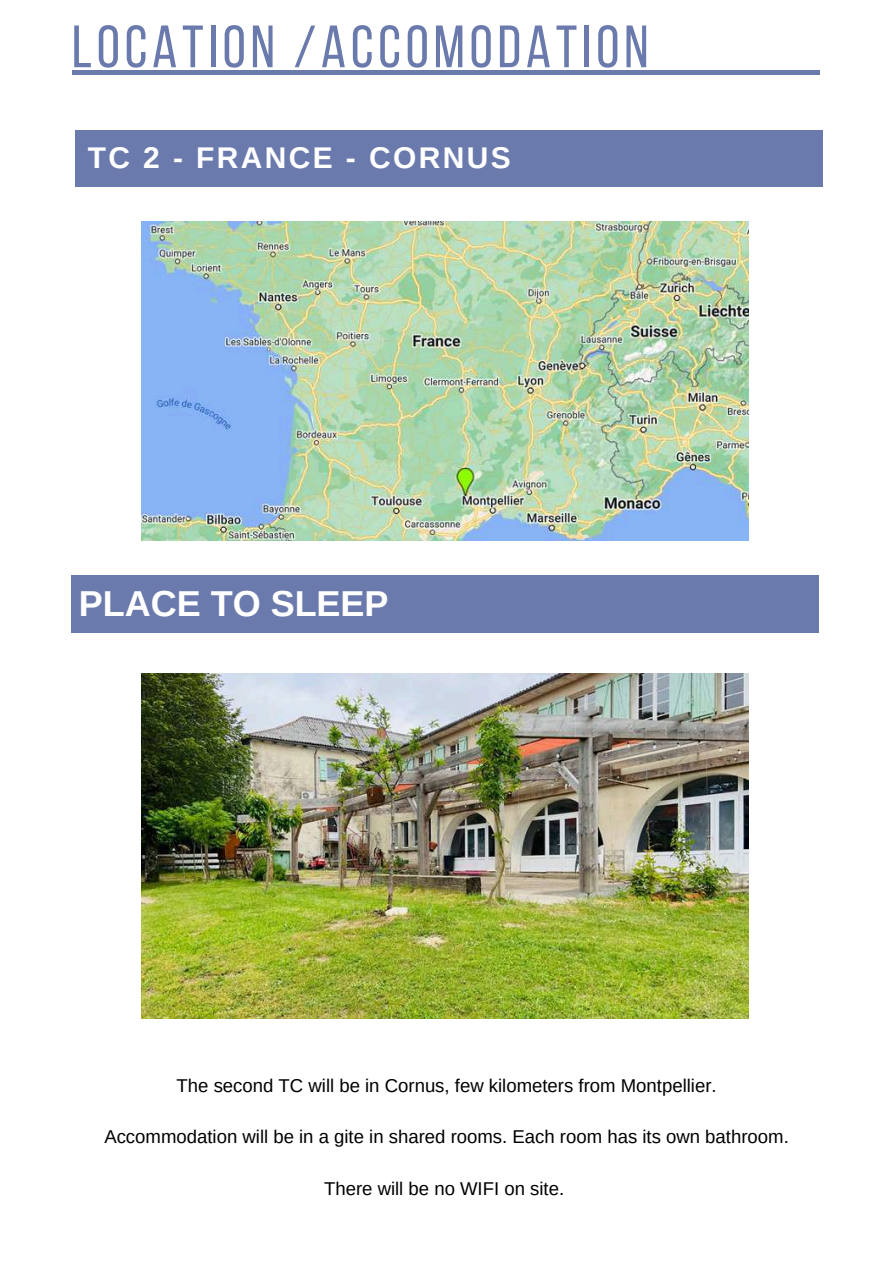
<style>
.page{position:relative;width:894px;height:1264px;background:#fff}
.page>*{position:absolute;margin:0;border:0;box-sizing:border-box;transform-origin:0 0}
.t1{font:59.55px "Bebas Neue";letter-spacing:.08em;color:#6b7aad}
.t2{font:700 36px "Arimo";color:#fff}
.t3{font:700 30px "Arimo";letter-spacing:.08em;color:#fff}
.t4{font:18.6px "Arimo";color:#000}
</style>
<div class="page">
<hr style="left:72px;top:71px;width:747px;height:3px;background:#6b7aad">
<div style="left:75px;top:130px;width:747px;height:57px;background:#6b7aad"></div>
<div style="left:71px;top:576px;width:747px;height:56px;background:#6b7aad"></div>
<img style="left:142px;top:222px;width:606px;height:318px">
<img style="left:142px;top:673px;width:606px;height:345px">
<h1 class="t1" style="left:72px;top:23px;width:578px">LOCATION /ACCOMODATION</h1>
<h3 class="t3" style="left:88px;top:141px;width:424px">TC 2 - FRANCE - CORNUS</h3>
<h2 class="t2" style="left:79px;top:583px;width:311px">PLACE TO SLEEP</h2>
<p class="t4" style="left:176px;top:1075px;width:541px">The second TC will be in Cornus, few kilometers from Montpellier.</p>
<p class="t4" style="left:104px;top:1126px;width:685px">Accommodation will be in a gite in shared rooms. Each room has its own bathroom.</p>
<p class="t4" style="left:324px;top:1177px;width:241px">There will be no WIFI on site.</p>
</div>
